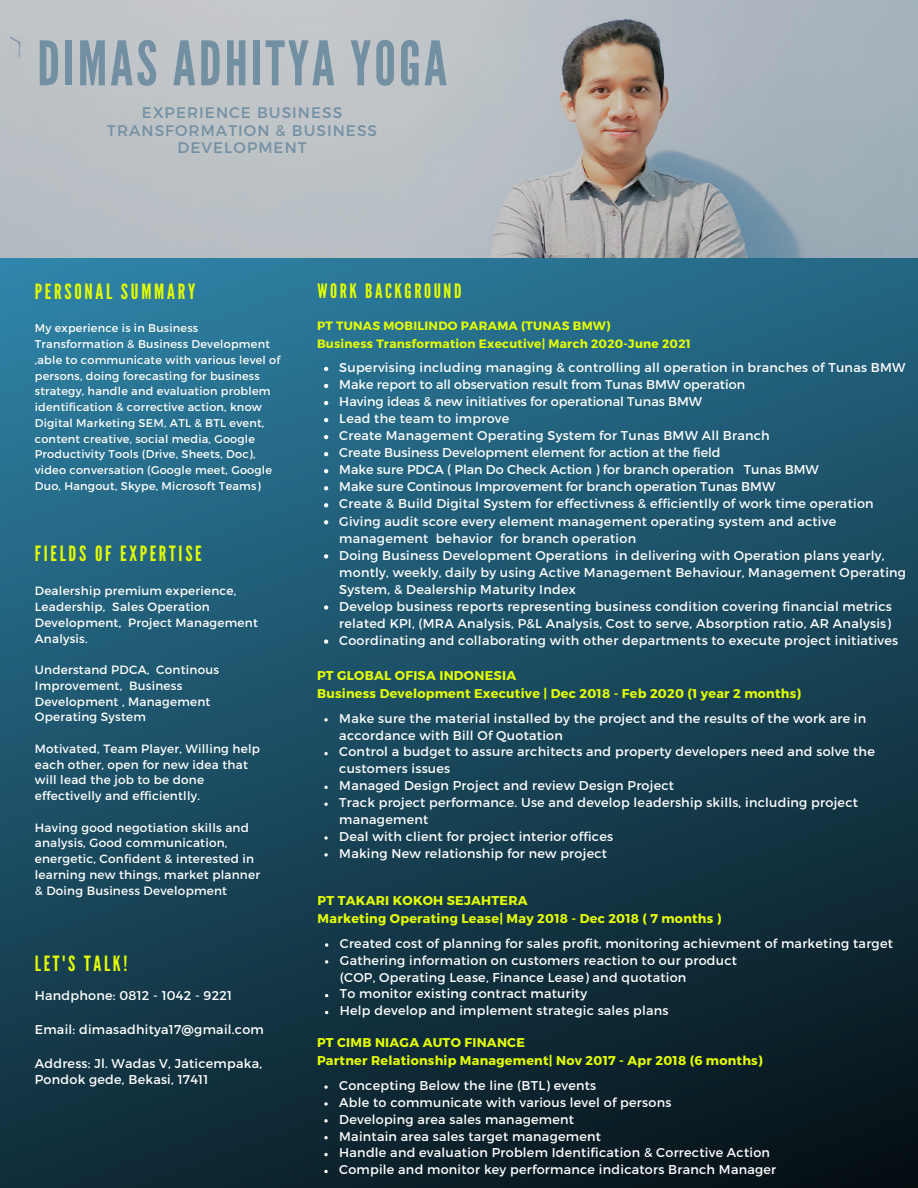
<style>
.page{position:relative;width:918px;height:1188px;background:#fff}
.page>*{position:absolute;margin:0;border:0;box-sizing:border-box;transform-origin:0 0}
.t1{font:61.2px "League Gothic";letter-spacing:.05em;color:#7390a3}
.t2{font:21px "League Gothic";letter-spacing:.13em;color:#e3ff00}
.t3{font:19.8px "League Gothic";letter-spacing:.13em;color:#e3ff00}
.t4{font:15.3px/17.2px "Montserrat";letter-spacing:.07em;color:#7390a3;text-align:center}
.t5{font:12.75px/16.8px "Montserrat";letter-spacing:.02em;color:#fff}
.t6{font:700 12.75px/18.8px "Montserrat";letter-spacing:.02em;color:#e3ff00}
.t7{font:12px/15.8px "Montserrat";letter-spacing:.02em;color:#fff}
.t8{font:700 12px/17.7px "Montserrat";letter-spacing:.02em;color:#e3ff00}
.t9{font:11.25px/15.8px "Montserrat";letter-spacing:.02em;color:#fff}
</style>
<div class="page">
<img style="left:0;top:258px;width:918px;height:930px">
<svg style="left:324px;top:367px;width:4px;height:4px"></svg>
<svg style="left:324px;top:384px;width:4px;height:4px"></svg>
<svg style="left:324px;top:401px;width:4px;height:4px"></svg>
<svg style="left:324px;top:418px;width:4px;height:4px"></svg>
<svg style="left:324px;top:435px;width:4px;height:4px"></svg>
<svg style="left:324px;top:452px;width:4px;height:4px"></svg>
<svg style="left:324px;top:469px;width:4px;height:4px"></svg>
<svg style="left:324px;top:486px;width:4px;height:4px"></svg>
<svg style="left:324px;top:503px;width:4px;height:4px"></svg>
<svg style="left:324px;top:520px;width:4px;height:4px"></svg>
<svg style="left:324px;top:554px;width:4px;height:5px"></svg>
<svg style="left:324px;top:605px;width:4px;height:5px"></svg>
<svg style="left:324px;top:639px;width:4px;height:5px"></svg>
<img style="left:0;top:0;width:918px;height:258px">
<svg style="left:324px;top:718px;width:4px;height:4px"></svg>
<svg style="left:324px;top:752px;width:4px;height:3px"></svg>
<svg style="left:324px;top:786px;width:4px;height:3px"></svg>
<svg style="left:324px;top:803px;width:4px;height:3px"></svg>
<svg style="left:324px;top:836px;width:4px;height:4px"></svg>
<svg style="left:324px;top:853px;width:4px;height:4px"></svg>
<svg style="left:325px;top:943px;width:3px;height:4px"></svg>
<svg style="left:325px;top:960px;width:3px;height:4px"></svg>
<svg style="left:324px;top:1085px;width:4px;height:4px"></svg>
<svg style="left:324px;top:1102px;width:4px;height:4px"></svg>
<svg style="left:324px;top:1119px;width:4px;height:4px"></svg>
<svg style="left:324px;top:1136px;width:4px;height:3px"></svg>
<svg style="left:324px;top:1153px;width:4px;height:3px"></svg>
<svg style="left:324px;top:1170px;width:4px;height:3px"></svg>
<h1 class="t1" style="left:37px;top:28px;width:411px">DIMAS ADHITYA YOGA</h1>
<p class="t4" style="left:107px;top:104px;width:272px">EXPERIENCE BUSINESS<br>TRANSFORMATION &amp; BUSINESS<br>DEVELOPMENT</p>
<h2 class="t2" style="left:35px;top:280px;width:162px">PERSONAL SUMMARY</h2>
<p class="t9" style="left:35px;top:320px;width:247px">My experience is in Business Transformation &amp; Business Development ,able to communicate with various level of persons, doing forecasting for business strategy, handle and evaluation problem identification &amp; corrective action, know Digital Marketing SEM, ATL &amp; BTL event, content creative, social media, Google Productivity Tools (Drive, Sheets, Doc), video conversation (Google meet, Google Duo, Hangout, Skype, Microsoft Teams)</p>
<h2 class="t2" style="left:35px;top:541px;width:168px">FIELDS OF EXPERTISE</h2>
<p class="t7" style="left:35px;top:583px;width:225px">Dealership premium experience,<br>Leadership, Sales Operation<br>Development, Project Management<br>Analysis.</p>
<p class="t7" style="left:35px;top:661px;width:186px">Understand PDCA, Continous<br>Improvement, Business<br>Development , Management<br>Operating System</p>
<p class="t7" style="left:35px;top:740px;width:227px">Motivated, Team Player, Willing help each other, open for new idea that will lead the job to be done effectivelly and efficientlly.</p>
<p class="t7" style="left:35px;top:819px;width:227px">Having good negotiation skills and analysis, Good communication, energetic, Confident &amp; interested in learning new things, market planner &amp; Doing Business Development</p>
<h2 class="t2" style="left:35px;top:951px;width:94px">LET'S TALK!</h2>
<p class="t5" style="left:35px;top:987px;width:199px">Handphone: 0812 - 1042 - 9221</p>
<p class="t5" style="left:35px;top:1020px;width:231px">Email: dimasadhitya17@gmail.com</p>
<p class="t5" style="left:35px;top:1054px;width:229px">Address: Jl. Wadas V, Jaticempaka,<br>Pondok gede, Bekasi, 17411</p>
<h3 class="t3" style="left:318px;top:280px;width:145px">WORK BACKGROUND</h3>
<p class="t8" style="left:317px;top:316px;width:375px">PT TUNAS MOBILINDO PARAMA (TUNAS BMW)<br>Business Transformation Executive| March 2020-June 2021</p>
<p class="t5" style="left:339px;top:358px;width:568px">Supervising including managing &amp; controlling all operation in branches of Tunas BMW Make report to all observation result from Tunas BMW operation<br>Having ideas &amp; new initiatives for operational Tunas BMW<br>Lead the team to improve<br>Create Management Operating System for Tunas BMW All Branch<br>Create Business Development element for action at the field<br>Make sure PDCA ( Plan Do Check Action ) for branch operation Tunas BMW<br>Make sure Continous Improvement for branch operation Tunas BMW<br>Create &amp; Build Digital System for effectivness &amp; efficientlly of work time operation Giving audit score every element management operating system and active management behavior for branch operation<br>Doing Business Development Operations in delivering with Operation plans yearly, montly, weekly, daily by using Active Management Behaviour, Management Operating System, &amp; Dealership Maturity Index<br>Develop business reports representing business condition covering financial metrics related KPI, (MRA Analysis, P&amp;L Analysis, Cost to serve, Absorption ratio, AR Analysis)<br>Coordinating and collaborating with other departments to execute project initiatives</p>
<p class="t6" style="left:317px;top:665px;width:486px">PT GLOBAL OFISA INDONESIA<br>Business Development Executive | Dec 2018 - Feb 2020 (1 year 2 months)</p>
<p class="t5" style="left:339px;top:709px;width:537px">Make sure the material installed by the project and the results of the work are in accordance with Bill Of Quotation<br>Control a budget to assure architects and property developers need and solve the customers issues<br>Managed Design Project and review Design Project<br>Track project performance. Use and develop leadership skills, including project management<br>Deal with client for project interior offices<br>Making New relationship for new project</p>
<p class="t6" style="left:318px;top:890px;width:405px">PT TAKARI KOKOH SEJAHTERA<br>Marketing Operating Lease| May 2018 - Dec 2018 ( 7 months )</p>
<p class="t5" style="left:340px;top:934px;width:555px">Created cost of planning for sales profit, monitoring achievment of marketing target Gathering information on customers reaction to our product<br>(COP, Operating Lease, Finance Lease) and quotation<br>To monitor existing contract maturity<br>Help develop and implement strategic sales plans</p>
<p class="t6" style="left:317px;top:1032px;width:447px">PT CIMB NIAGA AUTO FINANCE<br>Partner Relationship Management| Nov 2017 - Apr 2018 (6 months)</p>
<p class="t5" style="left:339px;top:1076px;width:439px">Concepting Below the line (BTL) events<br>Able to communicate with various level of persons<br>Developing area sales management<br>Maintain area sales target management<br>Handle and evaluation Problem Identification &amp; Corrective Action Compile and monitor key performance indicators Branch Manager</p>
</div>
